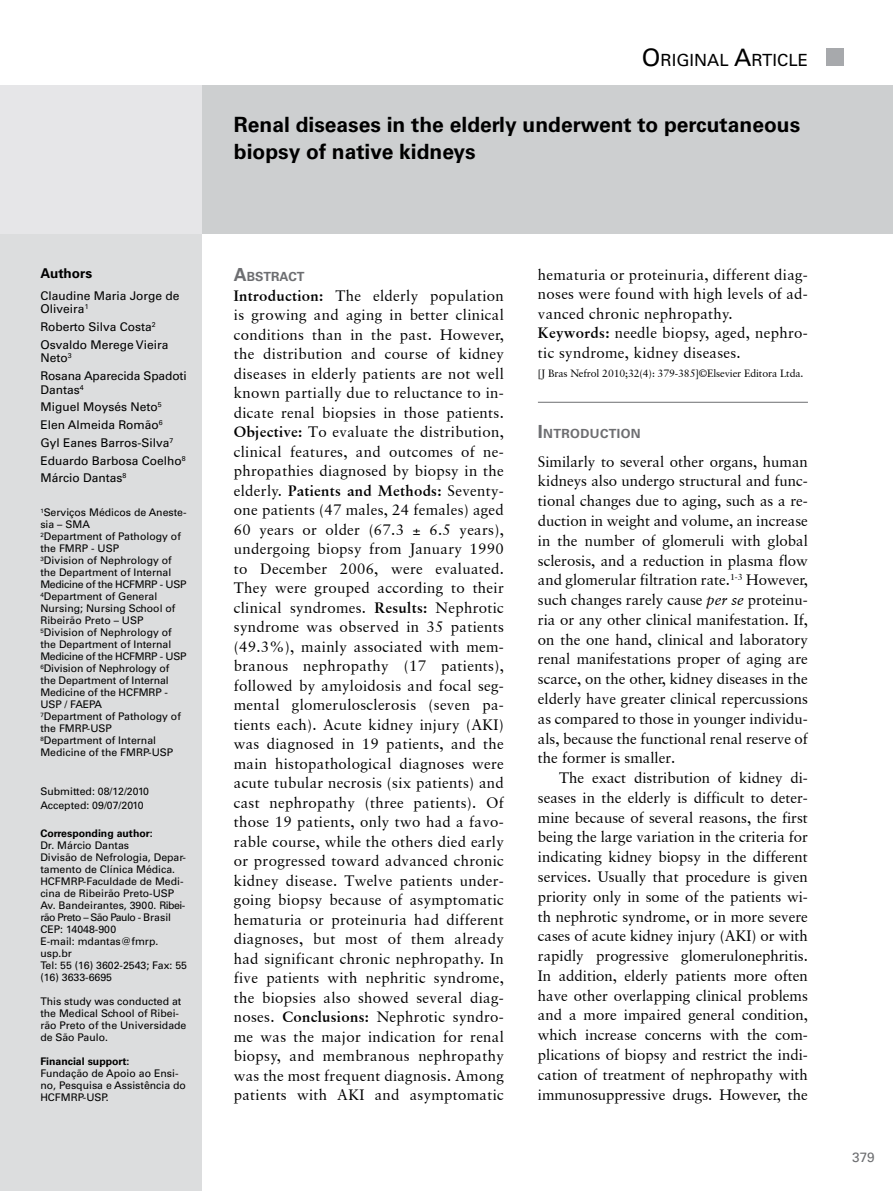
<style>
.page{position:relative;width:893px;height:1191px;background:#fff}
.page>*{position:absolute;margin:0;border:0;box-sizing:border-box;transform-origin:0 0}
.t1{font:700 21px/27px "Univers LT Std";color:#000}
.t2{font:16.8px "Univers LT Std";color:#000}
.t3{font:15px/19.5px "Garamond Retrospective S Si";letter-spacing:.02em;color:#000;text-align:justify}
.t4{font:13.5px "Univers 65 Bold";color:#000}
.t5{font:13.5px "Univers LT Std";color:#6d6e71}
.t6{font:700 12.6px "Univers LT Std";letter-spacing:.03em;color:#6d6e71}
.t7{font:12px/17.7px "Univers LT Std";color:#000}
.t8{font:10.5px/12px "Univers LT Std";color:#000}
.t9{font:10.5px "Garamond Retrospective S Si";letter-spacing:-.01em;color:#000}
.t10{font:700 10.5px "Univers LT Std";color:#000}
.s1{font-size:24px}
.s2{font-size:18px}
.s3{font-weight:700}
.s4{font-style:italic}
</style>
<div class="page">
<div style="left:0;top:85px;width:202px;height:1106px;background:#dcddde"></div>
<div style="left:0;top:85px;width:893px;height:149px;background:linear-gradient(to right,#e0e0e2,#c6c8c9)"></div>
<div style="left:826px;top:49px;width:17px;height:17px;background:#a7a9ac"></div>
<hr style="left:538px;top:402px;width:270px;height:1px;background:#6d6e71">
<p class="t4" style="left:40px;top:265px;width:53px">Authors</p>
<p class="t7" style="left:40px;top:289px;width:141px;line-height:13.5px">Claudine Maria Jorge de<br>Oliveira<sup>1</sup></p>
<p class="t7" style="left:40px;top:318px;width:130px">Roberto Silva Costa<sup>2<br></sup>Osvaldo Merege Vieira</p>
<p class="t7" style="left:40px;top:349px;width:148px">Neto<sup>3<br></sup>Rosana Aparecida Spadoti</p>
<p class="t7" style="left:40px;top:380px;width:147px">Dantas<sup>4<br></sup>Miguel Moysés Neto<sup>5<br></sup>Elen Almeida Romão<sup>6<br></sup>Gyl Eanes Barros-Silva<sup>7<br></sup>Eduardo Barbosa Coelho<sup>8<br></sup>Márcio Dantas<sup>8</sup></p>
<p class="t8" style="left:40px;top:506px;width:148px"><sup>1</sup>Serviços Médicos de Aneste&shy;sia – SMA<br><sup>2</sup>Department of Pathology of the FMRP - USP<br><sup>3</sup>Division of Nephrology of the Department of Internal<br>Medicine of the HCFMRP - USP<br><sup>4</sup>Department of General<br>Nursing; Nursing School of<br>Ribeirão Preto – USP<br><sup>5</sup>Division of Nephrology of the Department of Internal<br>Medicine of the HCFMRP - USP<br><sup>6</sup>Division of Nephrology of the Department of Internal<br>Medicine of the HCFMRP -<br>USP / FAEPA<br><sup>7</sup>Department of Pathology of the FMRP-USP<br><sup>8</sup>Department of Internal<br>Medicine of the FMRP-USP</p>
<p class="t8" style="left:40px;top:784px;width:110px;line-height:14.1px">Submitted: 08/12/2010<br>Accepted: 09/07/2010</p>
<p class="t10" style="left:40px;top:827px;width:114px">Corresponding author:</p>
<p class="t8" style="left:40px;top:839px;width:148px">Dr. Márcio Dantas<br>Divisão de Nefrologia, Depar&shy;tamento de Clínica Médica.<br>HCFMRP-Faculdade de Medi&shy;cina de Ribeirão Preto-USP<br>Av. Bandeirantes, 3900. Ribei&shy;rão Preto – São Paulo - Brasil<br>CEP: 14048-900<br>E-mail: mdantas@fmrp. usp.br<br>Tel: 55 (16) 3602-2543; Fax: 55 (16) 3633-6695</p>
<p class="t8" style="left:40px;top:995px;width:148px">This study was conducted at the Medical School of Ribei&shy;rão Preto of the Universidade de São Paulo.</p>
<p class="t10" style="left:40px;top:1055px;width:91px">Financial support:</p>
<p class="t8" style="left:40px;top:1067px;width:147px">Fundação de Apoio ao Ensi&shy;no, Pesquisa e Assistência do<br>HCFMRP-USP.</p>
<p class="t2" style="left:642px;top:50px;width:168px"><span class="s1">O</span>RIGINAL <span class="s1">A</span>RTICLE</p>
<h1 class="t1" style="left:234px;top:111px;width:568px">Renal diseases in the elderly underwent to percutaneous biopsy of native kidneys</h1>
<p class="t6" style="left:234px;top:269px;width:72px"><span class="s2">A</span>BSTRACT</p>
<p class="t3" style="left:234px;top:285px;width:272px"><span class="s3">Introduction:</span> The elderly population is growing and aging in better clinical conditions than in the past. However, the distribution and course of kidney diseases in elderly patients are not well known partially due to reluctance to in&shy;dicate renal biopsies in those patients.<br><span class="s3">Objective:</span> To evaluate the distribution, clinical features, and outcomes of ne&shy;phropathies diagnosed by biopsy in the elderly. <span class="s3">Patients and Methods:</span> Seventy&shy;one patients (47 males, 24 females) aged 60 years or older (67.3 ± 6.5 years), undergoing biopsy from January 1990 to December 2006, were evaluated.<br>They were grouped according to their clinical syndromes. <span class="s3">Results:</span> Nephrotic syndrome was observed in 35 patients (49.3%), mainly associated with mem&shy;branous nephropathy (17 patients), followed by amyloidosis and focal seg&shy;mental glomerulosclerosis (seven pa&shy;tients each). Acute kidney injury (AKI) was diagnosed in 19 patients, and the main histopathological diagnoses were acute tubular necrosis (six patients) and cast nephropathy (three patients). Of those 19 patients, only two had a favo&shy;rable course, while the others died early or progressed toward advanced chronic kidney disease. Twelve patients under&shy;going biopsy because of asymptomatic hematuria or proteinuria had different diagnoses, but most of them already had significant chronic nephropathy. In five patients with nephritic syndrome, the biopsies also showed several diag&shy;noses. <span class="s3">Conclusions:</span> Nephrotic syndro&shy;me was the major indication for renal biopsy, and membranous nephropathy was the most frequent diagnosis. Among patients with AKI and asymptomatic</p>
<p class="t3" style="left:538px;top:264px;width:271px;text-align:left">hematuria or proteinuria, different diag&shy;noses were found with high levels of ad&shy;vanced chronic nephropathy.<br><span class="s3">Keywords:</span> needle biopsy, aged, nephro&shy;tic syndrome, kidney diseases.</p>
<p class="t9" style="left:538px;top:367px;width:267px">[J Bras Nefrol 2010;32(4): 379-385]©Elsevier Editora Ltda.</p>
<p class="t6" style="left:538px;top:426px;width:104px"><span class="s2">I</span>NTRODUCTION</p>
<p class="t3" style="left:538px;top:451px;width:272px">Similarly to several other organs, human kidneys also undergo structural and func&shy;tional changes due to aging, such as a re&shy;duction in weight and volume, an increase in the number of glomeruli with global sclerosis, and a reduction in plasma flow and glomerular filtration rate.<sup>1-3</sup> However, such changes rarely cause <span class="s4">per se</span> proteinu&shy;ria or any other clinical manifestation. If, on the one hand, clinical and laboratory renal manifestations proper of aging are scarce, on the other, kidney diseases in the elderly have greater clinical repercussions as compared to those in younger individu&shy;als, because the functional renal reserve of the former is smaller.</p>
<p class="t3" style="left:538px;top:768px;width:272px;text-indent:21px">The exact distribution of kidney di&shy;seases in the elderly is difficult to deter&shy;mine because of several reasons, the first being the large variation in the criteria for indicating kidney biopsy in the different services. Usually that procedure is given priority only in some of the patients wi&shy;th nephrotic syndrome, or in more severe cases of acute kidney injury (AKI) or with rapidly progressive glomerulonephritis.<br>In addition, elderly patients more often have other overlapping clinical problems and a more impaired general condition, which increase concerns with the com&shy;plications of biopsy and restrict the indi&shy;cation of treatment of nephropathy with immunosuppressive drugs. However, the</p>
<p class="t5" style="left:852px;top:1149px;width:24px">379</p>
</div>
